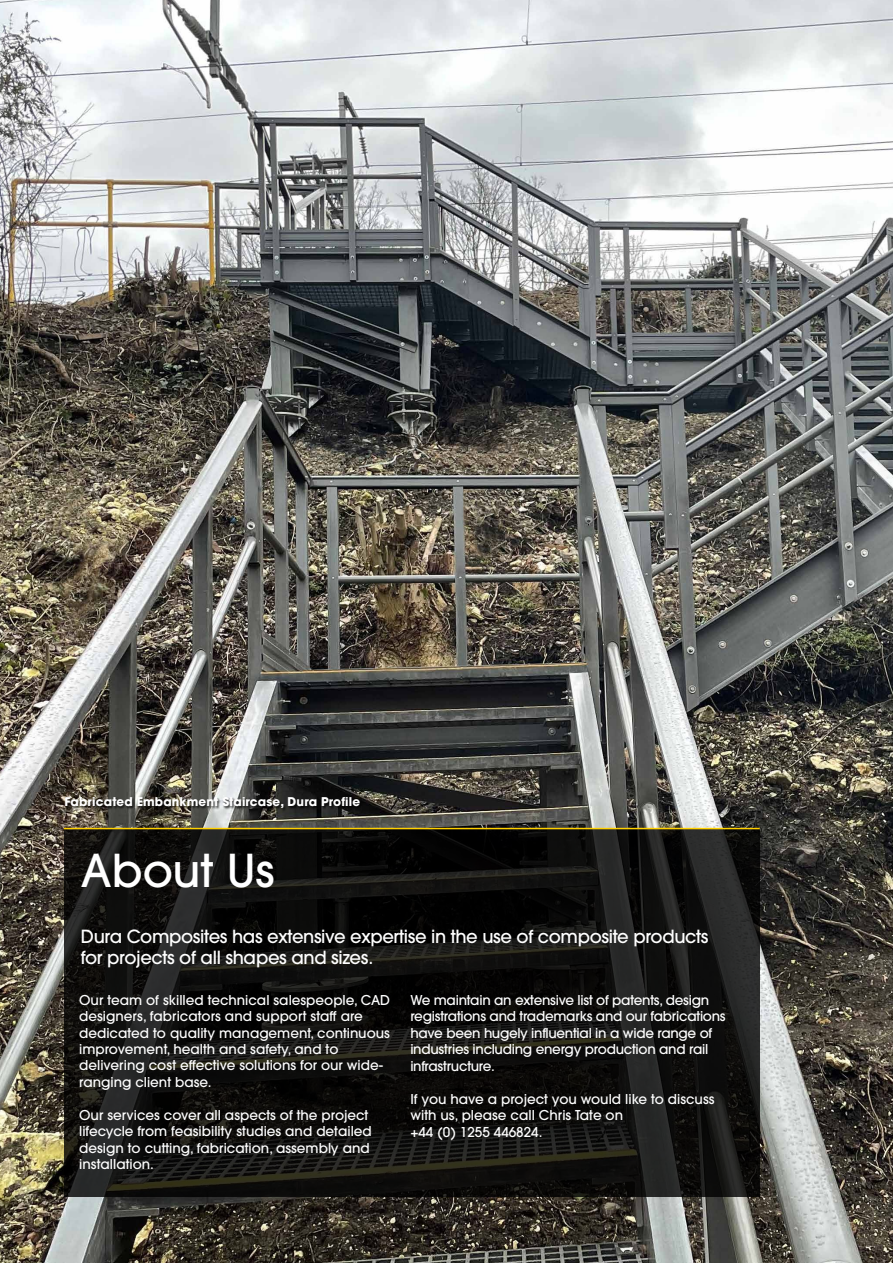
<style>
.page{position:relative;width:893px;height:1263px;background:#fff}
.page>*{position:absolute;margin:0;border:0;box-sizing:border-box;transform-origin:0 0}
.t1{font:500 45px "ITC Avant Garde Pro";color:#fff}
.t2{font:500 18px/21px "ITC Avant Garde Pro";letter-spacing:-.02em;color:#fff}
.t3{font:500 13.5px/16.5px "ITC Avant Garde Pro";color:#fff}
.t4{font:500 13.5px/16.5px "ITC Avant Garde Pro";letter-spacing:-.02em;color:#fff}
.t5{font:700 12px "ITC Avant Garde Pro";letter-spacing:.01em;color:#fff}
</style>
<div class="page">
<img style="left:0;top:0;width:893px;height:1263px">
<svg style="left:64px;top:829px;width:696px;height:368px;background:#121210"></svg>
<hr style="left:64px;top:828px;width:696px;height:1px;background:#ffd000">
<div style="left:65px;top:797px;width:298px;height:15px;background:#000;opacity:.78"></div>
<p class="t5" style="left:64px;top:794px;width:297px">Fabricated Embankment Staircase, Dura Profile</p>
<h1 class="t1" style="left:81px;top:842px;width:195px">About Us</h1>
<h2 class="t2" style="left:81px;top:925px;width:629px">Dura Composites has extensive expertise in the use of composite products for projects of all shapes and sizes.</h2>
<p class="t3" style="left:79px;top:991px;width:312px">Our team of skilled technical salespeople, CAD designers, fabricators and support staff are dedicated to quality management, continuous improvement, health and safety, and to delivering cost effective solutions for our wide&shy;ranging client base.</p>
<p class="t3" style="left:79px;top:1107px;width:294px">Our services cover all aspects of the project lifecycle from feasibility studies and detailed design to cutting, fabrication, assembly and installation.</p>
<p class="t4" style="left:410px;top:991px;width:317px">We maintain an extensive list of patents, design registrations and trademarks and our fabrications have been hugely influential in a wide range of industries including energy production and rail infrastructure.</p>
<p class="t3" style="left:410px;top:1090px;width:306px">If you have a project you would like to discuss with us, please call Chris Tate on<br>+44 (0) 1255 446824.</p>
</div>
